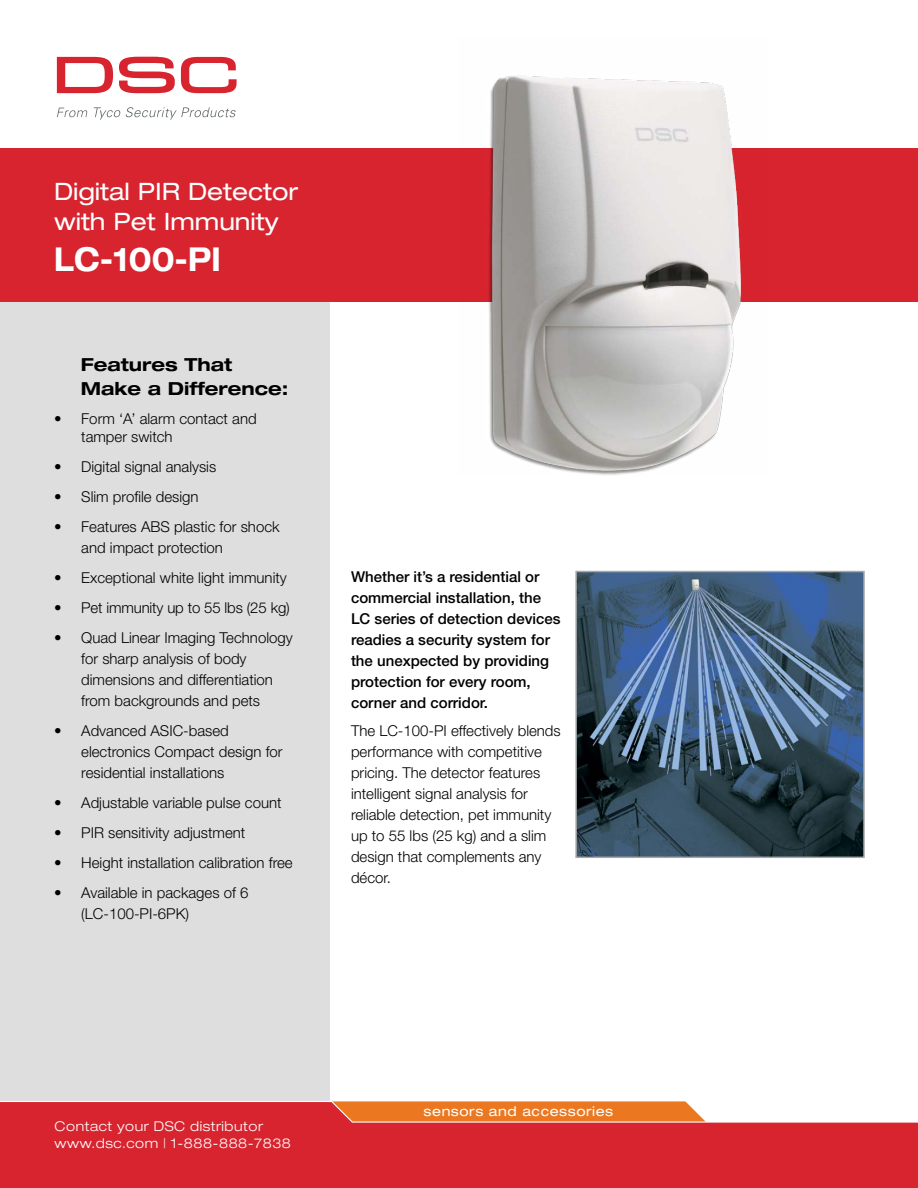
<style>
.page{position:relative;width:918px;height:1188px;background:#fff}
.page>*{position:absolute;margin:0;border:0;box-sizing:border-box;transform-origin:0 0}
.t1{font:700 expanded 33px "Helvetica Neue LT Std";color:#fff;scale:.85 1}
.t2{font:expanded 24px/30px "Helvetica Neue LT Std";color:#fff}
.t3{font:700 expanded 18px/24px "Helvetica Neue LT Std";color:#000}
.t4{font:300 15px/21px "Helvetica Neue LT Std";color:#000}
.t5{font:300 15px/21px "Helvetica Neue LT Pro";color:#000}
.t6{font:500 15px/21px "Helvetica Neue LT Pro";color:#000}
.t7{font:300 expanded 13.5px/16.5px "Helvetica Neue LT Std";letter-spacing:.04em;color:#fff}
.t8{font:expanded 13.5px "Helvetica Neue LT Std";letter-spacing:.04em;color:#fff}
</style>
<div class="page">
<div style="left:0;top:162px;width:329px;height:1026px;background:#dededf"></div>
<div style="left:0;top:148px;width:918px;height:154px;background:#d7242f"></div>
<svg style="left:0;top:1100px;width:918px;height:88px;background:#db3d3e"></svg>
<svg style="left:57px;top:57px;width:56px;height:36px"></svg>
<svg style="left:119px;top:57px;width:56px;height:36px"></svg>
<svg style="left:181px;top:57px;width:56px;height:36px"></svg>
<svg style="left:57px;top:108px;width:31px;height:9px"></svg>
<svg style="left:94px;top:107px;width:142px;height:13px"></svg>
<img style="left:578px;top:574px;width:284px;height:281px">
<div style="left:575px;top:571px;width:290px;height:287px;border:2px solid #a5a6a7"></div>
<img style="left:489px;top:75px;width:253px;height:400px">
<h2 class="t2" style="left:54px;top:176px;width:246px">Digital PIR Detector with Pet Immunity</h2>
<h1 class="t1" style="left:54px;top:239px;width:198px">LC-100-PI</h1>
<p class="t3" style="left:81px;top:352px;width:209px">Features That<br>Make a Difference:</p>
<p class="t4" style="left:81px;top:410px;width:177px;line-height:18px;text-indent:-27px">• Form ‘A’ alarm contact and tamper switch</p>
<p class="t4" style="left:54px;top:456px;width:163px">• Digital signal analysis</p>
<p class="t4" style="left:54px;top:486px;width:146px">• Slim profile design</p>
<p class="t4" style="left:81px;top:516px;width:200px;text-indent:-27px">• Features ABS plastic for shock and impact protection</p>
<p class="t4" style="left:54px;top:567px;width:234px">• Exceptional white light immunity</p>
<p class="t4" style="left:54px;top:597px;width:237px">• Pet immunity up to 55 lbs (25 kg)</p>
<p class="t4" style="left:81px;top:627px;width:213px;text-indent:-27px">• Quad Linear Imaging Technology for sharp analysis of body dimensions and differentiation from backgrounds and pets</p>
<p class="t4" style="left:81px;top:720px;width:203px;text-indent:-27px">• Advanced ASIC-based electronics Compact design for residential installations</p>
<p class="t4" style="left:54px;top:792px;width:229px">• Adjustable variable pulse count</p>
<p class="t4" style="left:54px;top:822px;width:193px">• PIR sensitivity adjustment</p>
<p class="t4" style="left:54px;top:852px;width:240px">• Height installation calibration free</p>
<p class="t4" style="left:81px;top:882px;width:169px;text-indent:-27px">• Available in packages of 6 (LC-100-PI-6PK)</p>
<p class="t6" style="left:351px;top:566px;width:211px">Whether it’s a residential or commercial installation, the<br>LC series of detection devices readies a security system for the unexpected by providing protection for every room, corner and corridor.</p>
<p class="t5" style="left:351px;top:720px;width:211px">The LC-100-PI effectively blends performance with competitive pricing. The detector features intelligent signal analysis for reliable detection, pet immunity up to 55 lbs (25 kg) and a slim design that complements any décor.</p>
<p class="t7" style="left:55px;top:1118px;width:238px">Contact your DSC distributor www.dsc.com | 1-888-888-7838</p>
<p class="t8" style="left:424px;top:1103px;width:191px">sensors and accessories</p>
</div>
